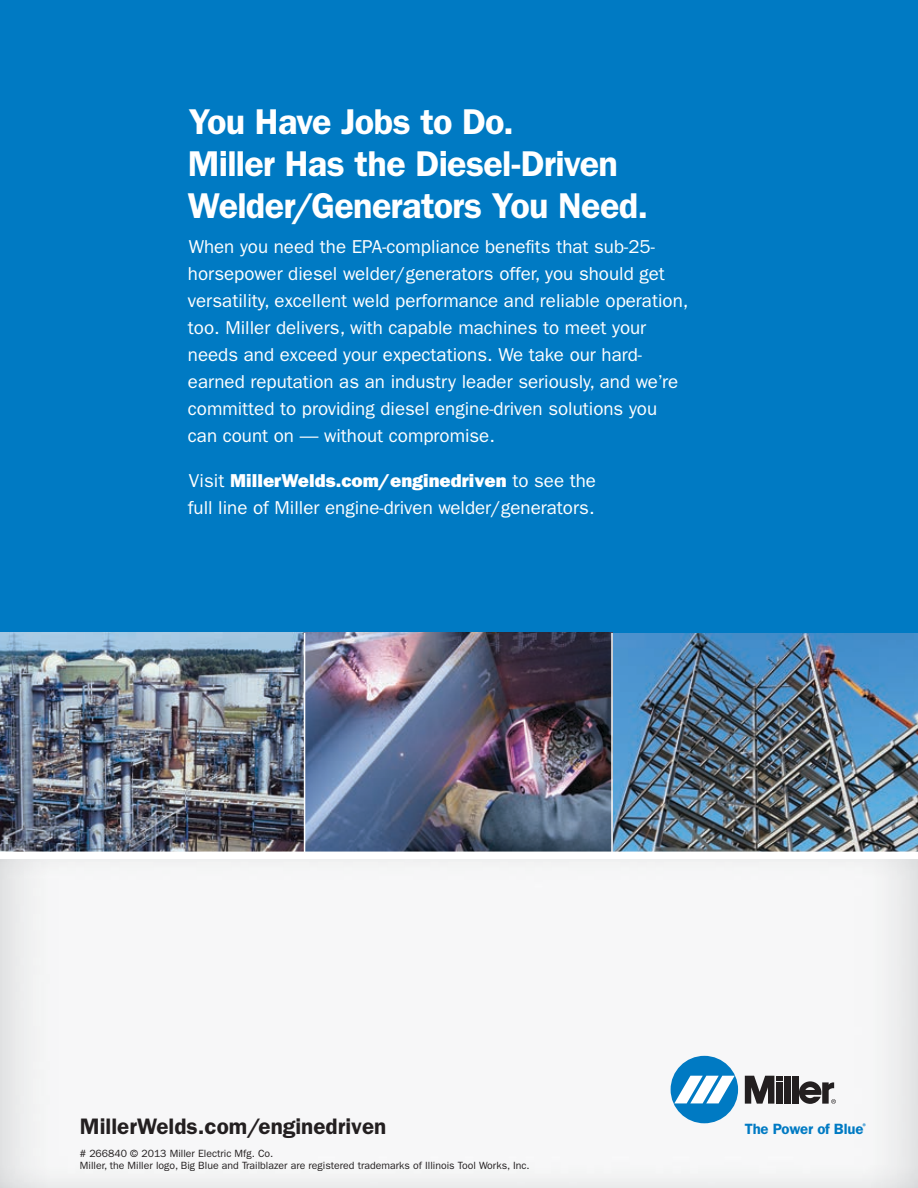
<style>
.page{position:relative;width:918px;height:1188px;background:#fff}
.page>*{position:absolute;margin:0;border:0;box-sizing:border-box;transform-origin:0 0}
.t1{font:600 36px/42px "ITC Franklin Gothic Std";letter-spacing:-.02em;color:#fff}
.t2{font:600 22.5px "ITC Franklin Gothic Std";color:#231f20}
.t3{font:18.75px/27px "ITC Franklin Gothic Std";color:#fff}
.t4{font:18.75px "ITC Franklin Gothic Std Hvy";color:#fff}
.t5{font:600 15px "ITC Franklin Gothic Std";letter-spacing:-.01em;color:#007ac3}
.t6{font:10.5px/12px "ITC Franklin Gothic Std";color:#231f20}
.s1{font-family:"ITC Franklin Gothic Std"}
</style>
<div class="page">
<div style="left:0;top:0;width:918px;height:834px;background:#007ac3"></div>
<img style="left:613px;top:633px;width:305px;height:219px">
<img style="left:0;top:859px;width:918px;height:329px">
<div style="left:671px;top:1056px;width:67px;height:67px;background:#007ac3;border-radius:50%"></div>
<svg style="left:674px;top:1076px;width:61px;height:27px"></svg>
<div style="left:784px;top:1076px;width:6px;height:28px;background:#231f20"></div>
<div style="left:792px;top:1076px;width:6px;height:28px;background:#231f20"></div>
<svg style="left:745px;top:1076px;width:37px;height:28px"></svg>
<svg style="left:799px;top:1081px;width:37px;height:23px"></svg>
<img style="left:0;top:633px;width:611px;height:219px">
<hr style="left:611px;top:633px;width:2px;height:222px;background:#fff">
<hr style="left:304px;top:633px;width:1px;height:222px;background:#fff">
<h1 class="t1" style="left:188px;top:101px;width:462px">You Have Jobs to Do.<br>Miller Has the Diesel-Driven<br>Welder/Generators You Need.</h1>
<p class="t3" style="left:188px;top:233px;width:502px">When you need the EPA-compliance benefits that sub-25- horsepower diesel welder/generators offer, you should get versatility, excellent weld performance and reliable operation, too. Miller delivers, with capable machines to meet your needs and exceed your expectations. We take our hard&shy;earned reputation as an industry leader seriously, and we’re committed to providing diesel engine-driven solutions you can count on — without compromise.</p>
<p class="t4" style="left:189px;top:469px;width:409px"><span class="s1">Visit</span> MillerWelds.com/enginedriven <span class="s1">to see the</span></p>
<p class="t3" style="left:188px;top:494px;width:408px">full line of Miller engine-driven welder/generators.</p>
<p class="t2" style="left:80px;top:1113px;width:308px">MillerWelds.com/enginedriven</p>
<p class="t5" style="left:745px;top:1120px;width:124px">The Power of Blue<sup>®</sup></p>
<p class="t6" style="left:80px;top:1148px;width:451px"># 266840 © 2013 Miller Electric Mfg. Co.<br>Miller, the Miller logo, Big Blue and Trailblazer are registered trademarks of Illinois Tool Works, Inc.</p>
</div>
